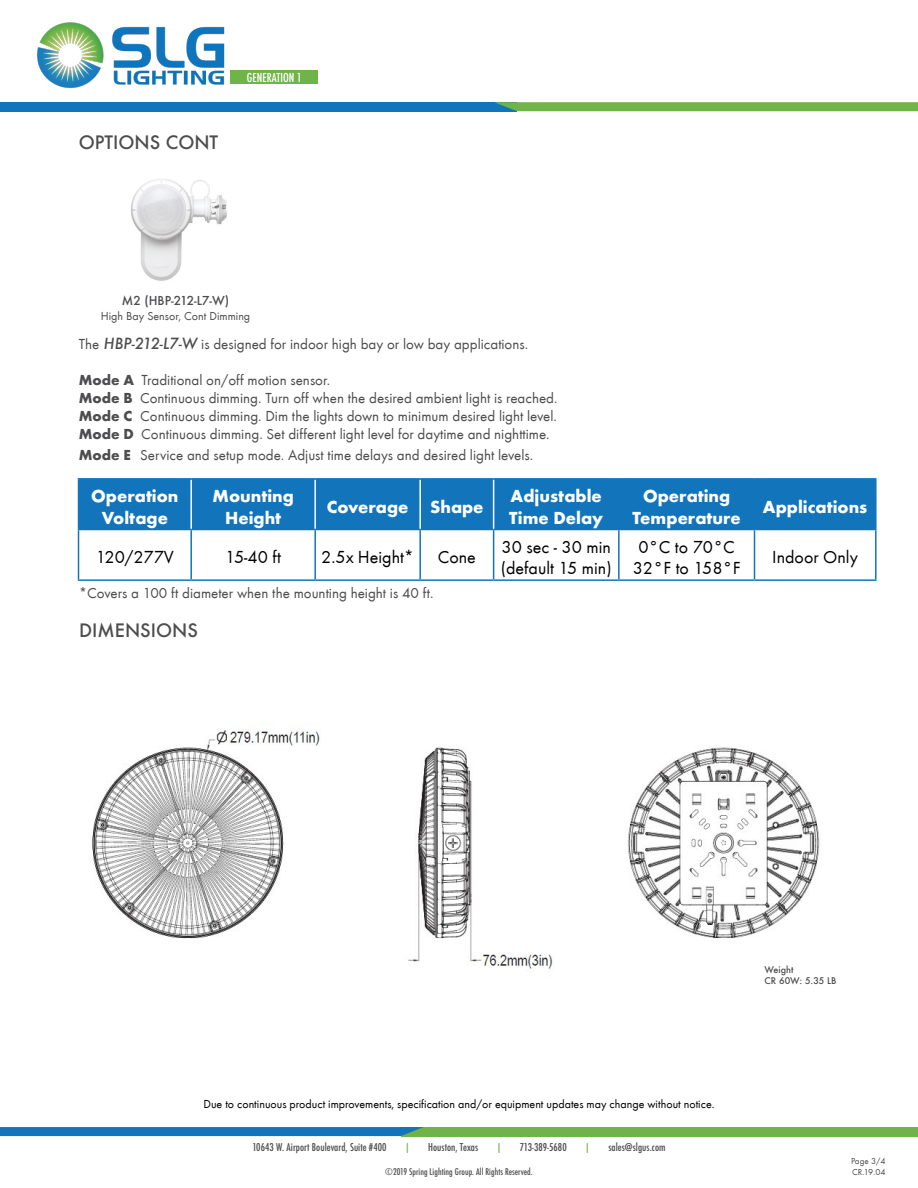
<style>
.page{position:relative;width:918px;height:1188px;background:#fff}
.page>*{position:absolute;margin:0;border:0;box-sizing:border-box;transform-origin:0 0}
.t1{font:700 18px/21.6px "Futura T";color:#fff;text-align:center}
.t2{font:18px/21.6px "Futura T";color:#000}
.t3{font:500 18px "Futura";color:#4d4d4f}
.t4{font:15px/18px "Futura T";color:#4d4d4f}
.t5{font:12px "Futura T";color:#000}
.t6{font:12px "Futura T";color:#4d4d4f}
.t7{font:500 12px "Futura";color:#4d4d4f}
.t8{font:500 condensed 12px "Futura";color:#fff}
.t9{font:500 condensed 10.5px "Futura";letter-spacing:.005em;color:#4d4d4f}
.t10{font:500 condensed 10.5px "Futura";color:#6fb448}
.t11{font:500 condensed 9px "Futura";letter-spacing:.005em;color:#4d4d4f}
.t12{font:500 9px/10.8px "Futura";color:#4d4d4f}
.t13{font:9px "Futura T";letter-spacing:-.005em;color:#4d4d4f}
.s1{font-family:"Futura";font-weight:500;font-style:italic}
.s2{font-weight:700}
</style>
<div class="page">
<div style="left:0;top:102px;width:517px;height:9px;background:#1275bc"></div>
<svg style="left:494px;top:102px;width:424px;height:9px;background:#6fb34f"></svg>
<img style="left:37px;top:22px;width:188px;height:67px">
<div style="left:231px;top:71px;width:87px;height:13px;background:#6fb448"></div>
<div style="left:401px;top:1127px;width:517px;height:9px;background:#6fb448"></div>
<svg style="left:0;top:1127px;width:423px;height:9px;background:#1577b9"></svg>
<img style="left:130px;top:179px;width:97px;height:102px">
<div style="left:79px;top:480px;width:796px;height:49px;background:#1275bc"></div>
<hr style="left:78px;top:530px;width:1px;height:49px;background:#1275bc">
<hr style="left:190px;top:530px;width:2px;height:49px;background:#1275bc">
<hr style="left:314px;top:530px;width:2px;height:49px;background:#1275bc">
<hr style="left:419px;top:530px;width:2px;height:49px;background:#1275bc">
<hr style="left:493px;top:530px;width:1px;height:49px;background:#1275bc">
<hr style="left:618px;top:530px;width:2px;height:49px;background:#1275bc">
<hr style="left:754px;top:530px;width:1px;height:49px;background:#1275bc">
<hr style="left:875px;top:530px;width:2px;height:49px;background:#1275bc">
<hr style="left:78px;top:579px;width:113px;height:2px;background:#1275bc">
<hr style="left:191px;top:579px;width:124px;height:2px;background:#1275bc">
<hr style="left:315px;top:579px;width:105px;height:2px;background:#1275bc">
<hr style="left:420px;top:579px;width:74px;height:2px;background:#1275bc">
<hr style="left:494px;top:579px;width:125px;height:2px;background:#1275bc">
<hr style="left:619px;top:579px;width:136px;height:2px;background:#1275bc">
<hr style="left:755px;top:579px;width:122px;height:2px;background:#1275bc">
<hr style="left:618px;top:480px;width:2px;height:49px;background:#1275bc">
<hr style="left:754px;top:480px;width:1px;height:49px;background:#1275bc">
<hr style="left:875px;top:480px;width:2px;height:49px;background:#1275bc">
<hr style="left:78px;top:529px;width:113px;height:1px;background:#1275bc">
<hr style="left:191px;top:529px;width:124px;height:1px;background:#1275bc">
<hr style="left:315px;top:529px;width:105px;height:1px;background:#1275bc">
<hr style="left:420px;top:529px;width:74px;height:1px;background:#1275bc">
<hr style="left:494px;top:529px;width:125px;height:1px;background:#1275bc">
<hr style="left:619px;top:529px;width:136px;height:1px;background:#1275bc">
<hr style="left:755px;top:529px;width:122px;height:1px;background:#1275bc">
<hr style="left:190px;top:480px;width:2px;height:49px;background:#fff">
<hr style="left:314px;top:480px;width:2px;height:49px;background:#fff">
<hr style="left:419px;top:480px;width:2px;height:49px;background:#fff">
<hr style="left:493px;top:480px;width:1px;height:49px;background:#fff">
<hr style="left:78px;top:478px;width:113px;height:2px;background:#1275bc">
<hr style="left:191px;top:478px;width:124px;height:2px;background:#1275bc">
<hr style="left:315px;top:478px;width:105px;height:2px;background:#1275bc">
<hr style="left:420px;top:478px;width:74px;height:2px;background:#1275bc">
<hr style="left:494px;top:478px;width:125px;height:2px;background:#1275bc">
<hr style="left:619px;top:478px;width:136px;height:2px;background:#1275bc">
<hr style="left:755px;top:478px;width:122px;height:2px;background:#1275bc">
<hr style="left:78px;top:480px;width:1px;height:49px;background:#1275bc">
<img style="left:92px;top:730px;width:728px;height:239px">
<p class="t3" style="left:79px;top:130px;width:141px">OPTIONS CONT</p>
<p class="t8" style="left:247px;top:70px;width:57px">GENERATION 1</p>
<p class="t7" style="left:122px;top:292px;width:109px">M2 (HBP-212-L7-W)</p>
<p class="t6" style="left:101px;top:309px;width:151px">High Bay Sensor, Cont Dimming</p>
<p class="t4" style="left:79px;top:335px;width:451px">The <span class="s1">HBP-212-L7-W</span> is designed for indoor high bay or low bay applications.</p>
<p class="t4" style="left:79px;top:371px;width:480px"><span class="s2">Mode A</span> Traditional on/off motion sensor.<br><span class="s2">Mode B</span> Continuous dimming. Turn off when the desired ambient light is reached.<br><span class="s2">Mode C</span> Continuous dimming. Dim the lights down to minimum desired light level.<br><span class="s2">Mode D</span> Continuous dimming. Set different light level for daytime and nighttime.</p>
<p class="t4" style="left:79px;top:446px;width:456px"><span class="s2">Mode E</span> Service and setup mode. Adjust time delays and desired light levels.</p>
<p class="t1" style="left:91px;top:485px;width:89px">Operation<br>Voltage</p>
<p class="t1" style="left:213px;top:485px;width:83px">Mounting<br>Height</p>
<p class="t1" style="left:327px;top:496px;width:158px">Coverage Shape</p>
<p class="t1" style="left:509px;top:485px;width:95px;text-align:left">Adjustable<br>Time Delay</p>
<p class="t1" style="left:632px;top:485px;width:110px">Operating<br>Temperature</p>
<p class="t1" style="left:763px;top:496px;width:106px">Applications</p>
<p class="t2" style="left:96px;top:547px;width:80px">120/277V</p>
<p class="t2" style="left:225px;top:547px;width:57px">15-40 ft</p>
<p class="t2" style="left:321px;top:547px;width:94px">2.5x Height*</p>
<p class="t2" style="left:438px;top:547px;width:40px">Cone</p>
<p class="t2" style="left:501px;top:536px;width:112px">30 sec - 30 min (default 15 min)</p>
<p class="t2" style="left:633px;top:536px;width:109px;text-align:center">0°C to 70°C<br>32°F to 158°F</p>
<p class="t2" style="left:772px;top:547px;width:87px">Indoor Only</p>
<p class="t4" style="left:79px;top:584px;width:356px">*Covers a 100 ft diameter when the mounting height is 40 ft.</p>
<p class="t3" style="left:79px;top:618px;width:120px">DIMENSIONS</p>
<p class="t5" style="left:203px;top:1097px;width:513px">Due to continuous product improvements, specification and/or equipment updates may change without notice.</p>
<p class="t12" style="left:765px;top:964px;width:73px">Weight<br>CR 60W: 5.35 LB</p>
<p class="t9" style="left:252px;top:1141px;width:136px">10643 W. Airport Boulevard, Suite #400</p>
<p class="t10" style="left:404px;top:1141px;width:7px">|</p>
<p class="t9" style="left:428px;top:1141px;width:51px">Houston, Texas</p>
<p class="t10" style="left:496px;top:1141px;width:7px">|</p>
<p class="t9" style="left:520px;top:1141px;width:48px">713-389-5680</p>
<p class="t10" style="left:585px;top:1141px;width:7px">|</p>
<p class="t9" style="left:608px;top:1141px;width:59px">sales@slgus.com</p>
<p class="t11" style="left:385px;top:1166px;width:149px">©2019 Spring Lighting Group. All Rights Reserved.</p>
<p class="t13" style="left:852px;top:1167px;width:35px">CR.19.04</p>
<p class="t13" style="left:851px;top:1156px;width:36px">Page 3/4</p>
</div>
